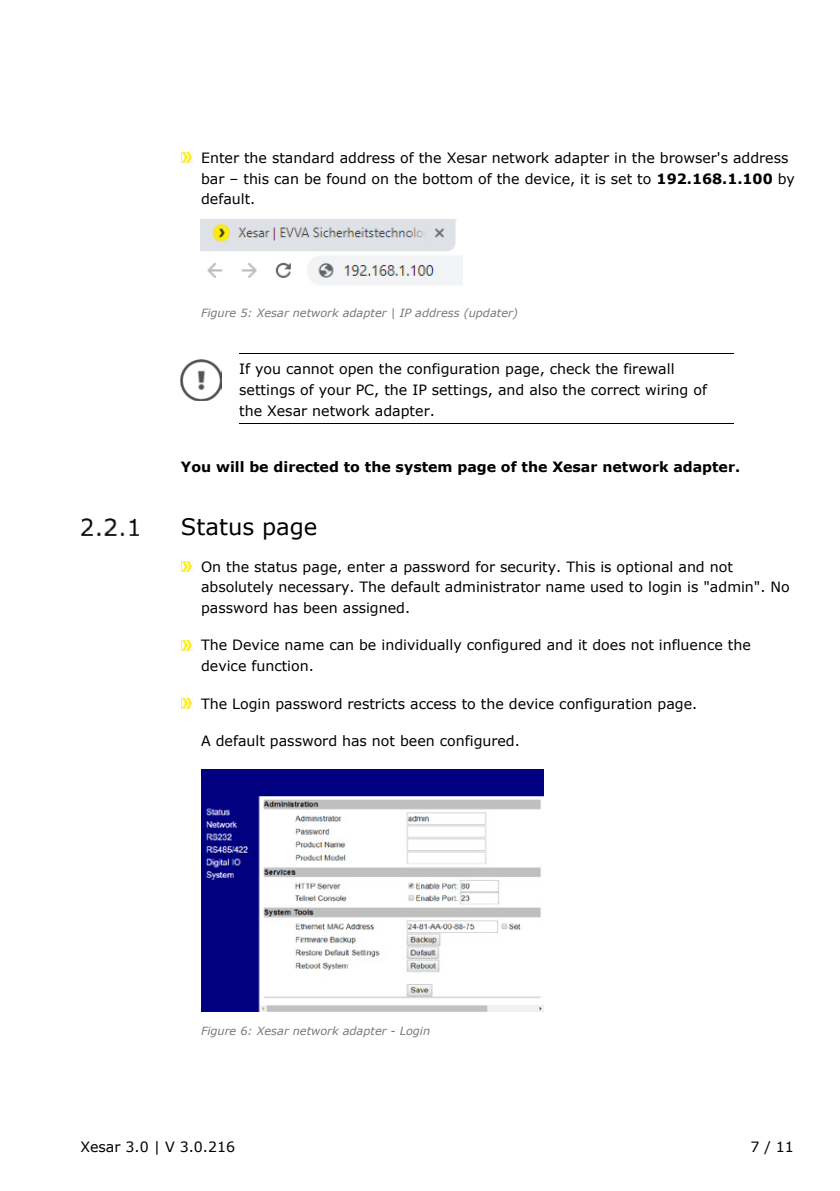
<style>
.page{position:relative;width:840px;height:1191px;background:#fff}
.page>*{position:absolute;margin:0;border:0;box-sizing:border-box;transform-origin:0 0}
.t1{font:22.6px "Verdana";color:#000}
.t2{font:14.2px/20.6px "Verdana";color:#000}
.t3{font:700 14.2px "Verdana";color:#000}
.t4{font:italic 11.4px "Verdana";color:#7a7979}
.s1{font-weight:700}
</style>
<div class="page">
<svg style="left:181px;top:152px;width:11px;height:11px"></svg>
<hr style="left:239px;top:423px;width:494px;height:1px;background:#000">
<hr style="left:239px;top:353px;width:494px;height:1px;background:#000">
<img style="left:82px;top:518px;width:56px;height:17px">
<svg style="left:181px;top:561px;width:11px;height:10px"></svg>
<svg style="left:181px;top:640px;width:11px;height:10px"></svg>
<svg style="left:181px;top:698px;width:11px;height:10px"></svg>
<img style="left:201px;top:769px;width:342px;height:242px">
<img style="left:201px;top:219px;width:261px;height:66px">
<img style="left:181px;top:360px;width:40px;height:40px">
<p class="t2" style="left:201px;top:147px;width:595px">Enter the standard address of the Xesar network adapter in the browser's address bar – this can be found on the bottom of the device, it is set to <span class="s1">192.168.1.100</span> by default.</p>
<p class="t4" style="left:201px;top:305px;width:318px">Figure 5: Xesar network adapter | IP address (updater)</p>
<p class="t2" style="left:239px;top:358px;width:469px">If you cannot open the configuration page, check the firewall settings of your PC, the IP settings, and also the correct wiring of the Xesar network adapter.</p>
<p class="t3" style="left:181px;top:457px;width:560px">You will be directed to the system page of the Xesar network adapter.</p>
<h1 class="t1" style="left:181px;top:512px;width:138px">Status page</h1>
<p class="t2" style="left:201px;top:556px;width:590px">On the status page, enter a password for security. This is optional and not absolutely necessary. The default administrator name used to login is "admin". No password has been assigned.</p>
<p class="t2" style="left:201px;top:635px;width:551px">The Device name can be individually configured and it does not influence the device function.</p>
<p class="t2" style="left:201px;top:693px;width:497px">The Login password restricts access to the device configuration page.</p>
<p class="t2" style="left:201px;top:731px;width:320px">A default password has not been configured.</p>
<p class="t4" style="left:201px;top:1022px;width:230px">Figure 6: Xesar network adapter - Login</p>
<p class="t2" style="left:80px;top:1136px;width:156px">Xesar 3.0 | V 3.0.216</p>
<p class="t2" style="left:750px;top:1136px;width:45px">7 / 11</p>
</div>
